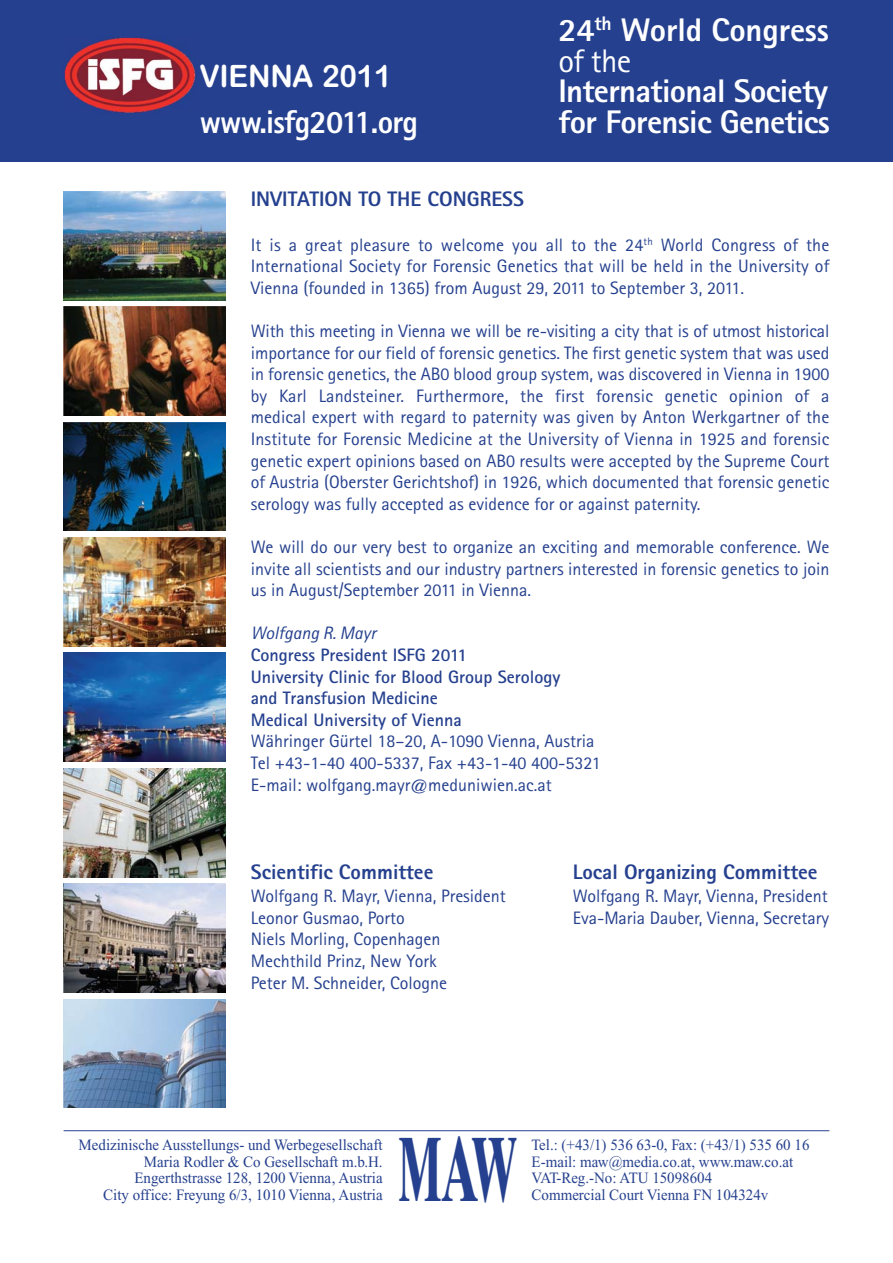
<style>
.page{position:relative;width:893px;height:1263px;background:#fff}
.page>*{position:absolute;margin:0;border:0;box-sizing:border-box;transform-origin:0 0}
.t1{font:700 91.5px "Times Ten";color:#25408e;scale:.5 1}
.t2{font:800 32.7px/30.9px "Rotis Sans Serif";letter-spacing:-.02em;color:#fff}
.t3{font:800 32.7px "Rotis Sans Serif";letter-spacing:-.02em;color:#fff;scale:.95 1}
.t4{font:30.9px "Arial Rounded MT Bold";letter-spacing:-.01em;color:#fff;scale:.96 1}
.t5{font:800 21px "Rotis Sans Serif";color:#25408e}
.t6{font:18px/21.6px "Rotis Sans Serif";color:#25408e;text-align:justify}
.t7{font:700 18px/21.6px "Rotis Sans Serif";color:#25408e}
.t8{font:italic 18px "Rotis Sans Serif";color:#25408e}
.t9{font:15.75px "Times New Roman";color:#25408e;scale:.95 1}
.s1{font-weight:400}
</style>
<div class="page">
<div style="left:0;top:0;width:892px;height:162px;background:#25408e"></div>
<img style="left:64px;top:191px;width:161px;height:109px">
<img style="left:64px;top:307px;width:161px;height:109px">
<img style="left:64px;top:422px;width:161px;height:109px">
<img style="left:64px;top:538px;width:161px;height:108px">
<img style="left:64px;top:653px;width:161px;height:109px">
<img style="left:64px;top:768px;width:161px;height:109px">
<img style="left:64px;top:884px;width:161px;height:108px">
<img style="left:64px;top:999px;width:161px;height:109px">
<img style="left:63px;top:37px;width:133px;height:77px">
<hr style="left:64px;top:1130px;width:765px;height:1px;background:#25408e">
<h2 class="t2" style="left:558px;top:17px;width:272px">24<sup>th</sup> World Congress <span class="s1">of the</span></h2>
<h2 class="t2" style="left:558px;top:79px;width:271px">International Society</h2>
<h3 class="t4" style="left:199px;top:59px;width:202px">VIENNA 2011</h3>
<h2 class="t3" style="left:200px;top:111px;width:231px">www.isfg2011.org</h2>
<h2 class="t2" style="left:558px;top:110px;width:273px">for Forensic Genetics</h2>
<p class="t5" style="left:251px;top:191px;width:275px">INVITATION TO THE CONGRESS</p>
<p class="t6" style="left:251px;top:236px;width:580px">It is a great pleasure to welcome you all to the 24<sup>th</sup> World Congress of the International Society for Forensic Genetics that will be held in the University of Vienna (founded in 1365) from August 29, 2011 to September 3, 2011.</p>
<p class="t6" style="left:251px;top:322px;width:580px">With this meeting in Vienna we will be re-visiting a city that is of utmost historical importance for our field of forensic genetics. The first genetic system that was used in forensic genetics, the AB0 blood group system, was discovered in Vienna in 1900 by Karl Landsteiner. Furthermore, the first forensic genetic opinion of a medical expert with regard to paternity was given by Anton Werkgartner of the Institute for Forensic Medicine at the University of Vienna in 1925 and forensic genetic expert opinions based on AB0 results were accepted by the Supreme Court of Austria (Oberster Gerichtshof) in 1926, which documented that forensic genetic serology was fully accepted as evidence for or against paternity.</p>
<p class="t6" style="left:251px;top:538px;width:580px">We will do our very best to organize an exciting and memorable conference. We invite all scientists and our industry partners interested in forensic genetics to join us in August/September 2011 in Vienna.</p>
<p class="t8" style="left:251px;top:627px;width:127px">Wolfgang R. Mayr</p>
<p class="t7" style="left:251px;top:646px;width:311px">Congress President ISFG 2011<br>University Clinic for Blood Group Serology and Transfusion Medicine<br>Medical University of Vienna</p>
<p class="t6" style="left:251px;top:732px;width:351px;text-align:left">Währinger Gürtel 18–20, A-1090 Vienna, Austria<br>Tel +43-1-40 400-5337, Fax +43-1-40 400-5321<br>E-mail: wolfgang.mayr@meduniwien.ac.at</p>
<p class="t5" style="left:251px;top:865px;width:184px">Scientific Committee</p>
<p class="t6" style="left:251px;top:887px;width:257px;text-align:left">Wolfgang R. Mayr, Vienna, President<br>Leonor Gusmao, Porto<br>Niels Morling, Copenhagen<br>Mechthild Prinz, New York<br>Peter M. Schneider, Cologne</p>
<p class="t5" style="left:572px;top:865px;width:246px">Local Organizing Committee</p>
<p class="t6" style="left:572px;top:887px;width:258px">Wolfgang R. Mayr, Vienna, President<br>Eva-Maria Dauber, Vienna, Secretary</p>
<h1 class="t1" style="left:398px;top:1135px;width:239px">MAW</h1>
<p class="t9" style="left:79px;top:1139px;width:321px">Medizinische Ausstellungs- und Werbegesellschaft</p>
<p class="t9" style="left:531px;top:1139px;width:294px">Tel.: (+43/1) 536 63-0, Fax: (+43/1) 535 60 16</p>
<p class="t9" style="left:144px;top:1156px;width:253px">Maria Rodler &amp; Co Gesellschaft m.b.H.</p>
<p class="t9" style="left:531px;top:1156px;width:277px">E-mail: maw@media.co.at, www.maw.co.at</p>
<p class="t9" style="left:134px;top:1172px;width:263px">Engerthstrasse 128, 1200 Vienna, Austria</p>
<p class="t9" style="left:531px;top:1172px;width:192px">VAT-Reg.-No: ATU 15098604</p>
<p class="t9" style="left:103px;top:1189px;width:296px">City office: Freyung 6/3, 1010 Vienna, Austria</p>
<p class="t9" style="left:531px;top:1189px;width:251px">Commercial Court Vienna FN 104324v</p>
</div>
